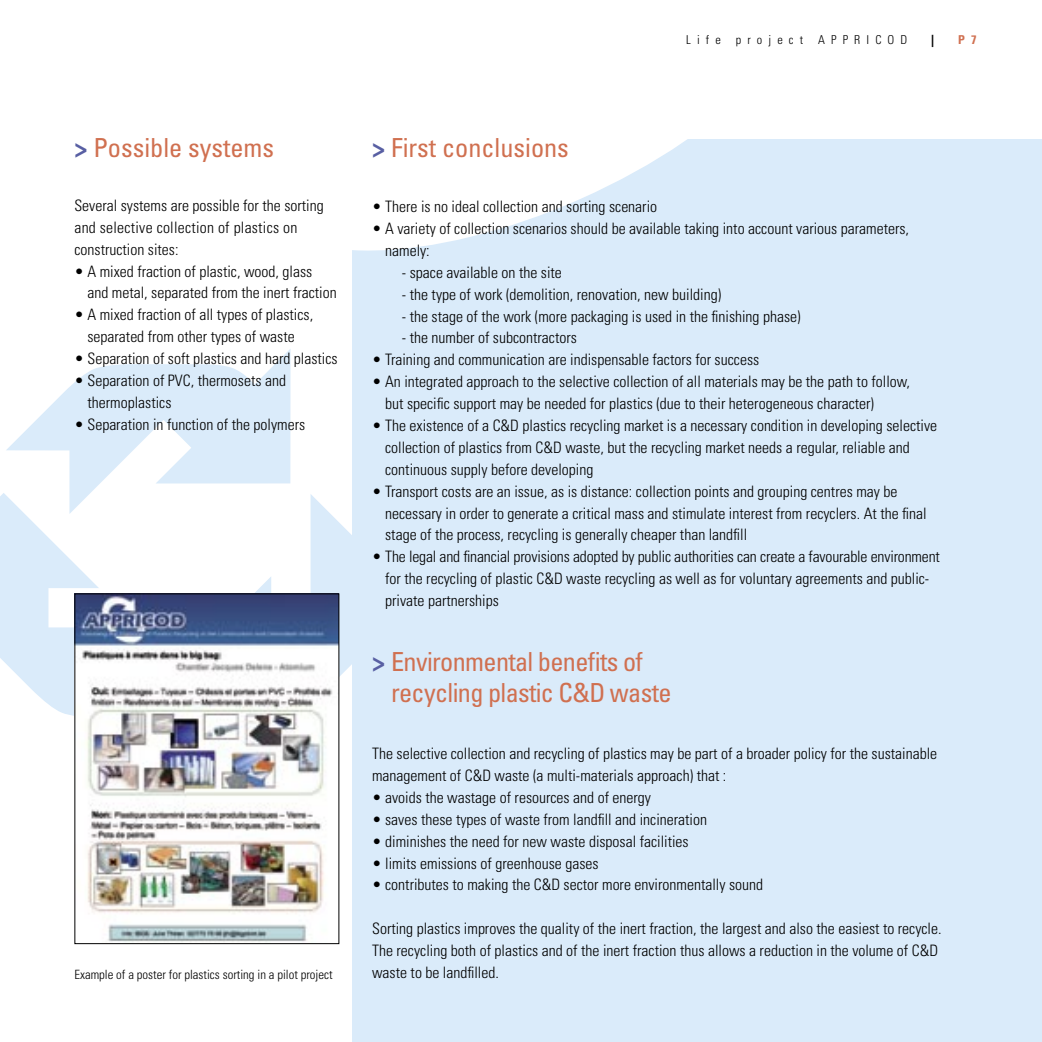
<style>
.page{position:relative;width:1042px;height:1042px;background:#fff}
.page>*{position:absolute;margin:0;border:0;box-sizing:border-box;transform-origin:0 0}
.t1{font:condensed 26.25px/31.5px "Univers";letter-spacing:-.025em;color:#d07050}
.t2{font:condensed 26.25px "Univers";color:#d07050}
.t3{font:300 condensed 15.75px/21.9px "Univers";color:#000}
.t4{font:300 condensed 12.78px "Univers";color:#000}
.t5{font:300 condensed 12.25px "Univers";letter-spacing:.5em;color:#000}
.t6{font:700 condensed 12.25px "Univers";color:#d07050}
.t7{font:700 condensed 12.25px "Univers";color:#000}
.s1{font-weight:700;color:#585fa3}
</style>
<div class="page">
<div style="left:352px;top:139px;width:690px;height:903px;background:#daebfa"></div>
<svg style="left:6px;top:349px;width:284px;height:144px;fill:#daebfa"></svg>
<svg style="left:0;top:493px;width:99px;height:223px"></svg>
<svg style="left:255px;top:494px;width:97px;height:273px"></svg>
<svg style="left:352px;top:139px;width:335px;height:112px;fill:#fff"></svg>
<img style="left:76px;top:595px;width:261px;height:347px">
<div style="left:74px;top:593px;width:265px;height:351px;border:1px solid #000"></div>
<p class="t5" style="left:686px;top:33px;width:223px">Life project APPRICOD</p>
<p class="t7" style="left:931px;top:33px;width:5px">|</p>
<p class="t6" style="left:958px;top:33px;width:20px">P 7</p>
<h1 class="t2" style="left:74px;top:131px;width:201px"><span class="s1">&gt;</span> Possible systems</h1>
<h1 class="t2" style="left:372px;top:131px;width:198px"><span class="s1">&gt;</span> First conclusions</h1>
<p class="t3" style="left:74px;top:194px;width:251px">Several systems are possible for the sorting and selective collection of plastics on construction sites:</p>
<p class="t3" style="left:87px;top:260px;width:251px;text-indent:-13px">• A mixed fraction of plastic, wood, glass and metal, separated from the inert fraction</p>
<p class="t3" style="left:74px;top:304px;width:240px;text-align:center">• A mixed fraction of all types of plastics, separated from other types of waste</p>
<p class="t3" style="left:74px;top:348px;width:265px">• Separation of soft plastics and hard plastics</p>
<p class="t3" style="left:87px;top:369px;width:200px;text-indent:-13px">• Separation of PVC, thermosets and thermoplastics</p>
<p class="t3" style="left:74px;top:413px;width:232px">• Separation in function of the polymers</p>
<p class="t3" style="left:372px;top:196px;width:286px">• There is no ideal collection and sorting scenario</p>
<p class="t3" style="left:385px;top:218px;width:525px;text-indent:-13px">• A variety of collection scenarios should be available taking into account various parameters, namely:</p>
<p class="t3" style="left:402px;top:261px;width:162px">- space available on the site</p>
<p class="t3" style="left:402px;top:283px;width:321px">- the type of work (demolition, renovation, new building)</p>
<p class="t3" style="left:402px;top:305px;width:400px">- the stage of the work (more packaging is used in the finishing phase)</p>
<p class="t3" style="left:402px;top:327px;width:176px">- the number of subcontractors</p>
<p class="t3" style="left:372px;top:349px;width:389px">• Training and communication are indispensable factors for success</p>
<p class="t3" style="left:385px;top:371px;width:526px;text-indent:-13px">• An integrated approach to the selective collection of all materials may be the path to follow, but specific support may be needed for plastics (due to their heterogeneous character)</p>
<p class="t3" style="left:385px;top:414px;width:553px;text-indent:-13px">• The existence of a C&amp;D plastics recycling market is a necessary condition in developing selective collection of plastics from C&amp;D waste, but the recycling market needs a regular, reliable and continuous supply before developing</p>
<p class="t3" style="left:385px;top:480px;width:543px;text-indent:-13px">• Transport costs are an issue, as is distance: collection points and grouping centres may be necessary in order to generate a critical mass and stimulate interest from recyclers. At the final stage of the process, recycling is generally cheaper than landfill</p>
<p class="t3" style="left:385px;top:546px;width:556px;text-indent:-13px">• The legal and financial provisions adopted by public authorities can create a favourable environment for the recycling of plastic C&amp;D waste recycling as well as for voluntary agreements and public&shy;private partnerships</p>
<p class="t4" style="left:74px;top:967px;width:260px">Example of a poster for plastics sorting in a pilot project</p>
<h1 class="t1" style="left:391px;top:645px;width:282px;text-indent:-19px"><span class="s1">&gt;</span> Environmental benefits of recycling plastic C&amp;D waste</h1>
<p class="t3" style="left:372px;top:743px;width:566px">The selective collection and recycling of plastics may be part of a broader policy for the sustainable management of C&amp;D waste (a multi-materials approach) that :</p>
<p class="t3" style="left:372px;top:786px;width:280px">• avoids the wastage of resources and of energy</p>
<p class="t3" style="left:372px;top:808px;width:336px">• saves these types of waste from landfill and incineration</p>
<p class="t3" style="left:372px;top:830px;width:318px">• diminishes the need for new waste disposal facilities</p>
<p class="t3" style="left:372px;top:852px;width:228px">• limits emissions of greenhouse gases</p>
<p class="t3" style="left:372px;top:874px;width:392px">• contributes to making the C&amp;D sector more environmentally sound</p>
<p class="t3" style="left:372px;top:918px;width:571px">Sorting plastics improves the quality of the inert fraction, the largest and also the easiest to recycle.<br>The recycling both of plastics and of the inert fraction thus allows a reduction in the volume of C&amp;D waste to be landfilled.</p>
</div>
